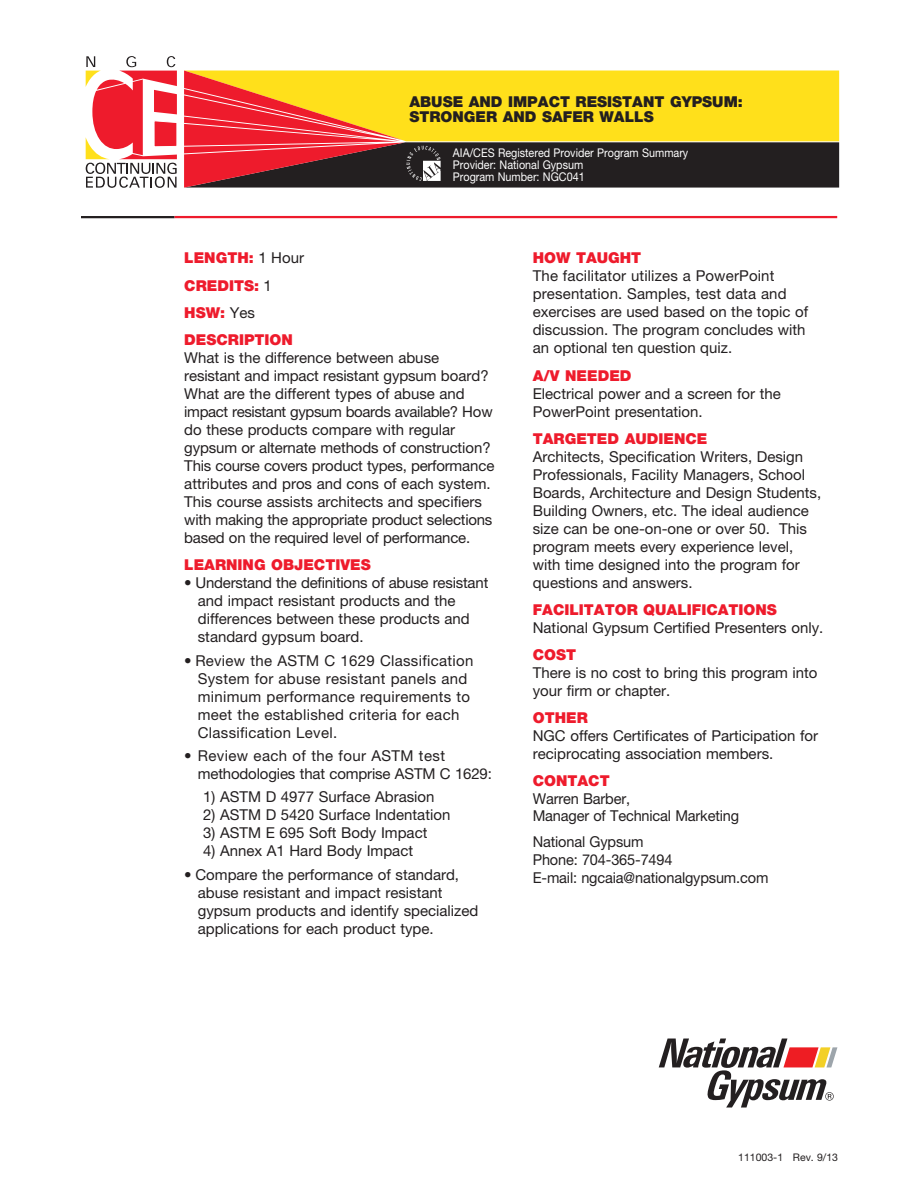
<style>
.page{position:relative;width:918px;height:1188px;background:#fff}
.page>*{position:absolute;margin:0;border:0;box-sizing:border-box;transform-origin:0 0}
.Copy{font:15px/18px "Helvetica Neue";color:#231f20}
.Copy-2{font:15px/18px "Helvetica Neue";letter-spacing:.02em;color:#231f20}
.Course_title{font:900 15px/15px "Helvetica Neue";color:#231f20}
.Copy-3{font:900 15px "Helvetica Neue";color:#ee1b2c}
.t1{font:12px "Helvetica Neue";color:#fff;scale:.9 1}
.t2{font:10.5px "Helvetica Neue";color:#231f20}
.s1{font-weight:400;color:#231f20}
.s2{font-weight:900;color:#ee1b2c}
</style>
<div class="page">
<svg style="left:86px;top:56px;width:91px;height:132px"></svg>
<svg style="left:659px;top:1039px;width:178px;height:69px"></svg>
<svg style="left:184px;top:71px;width:655px;height:117px;background:#b68526"></svg>
<hr style="left:174px;top:216px;width:663px;height:2px;background:#ee1b2c">
<hr style="left:81px;top:216px;width:93px;height:2px;background:#231f20">
<p class="Course_title" style="left:409px;top:94px;width:335px">ABUSE AND IMPACT RESISTANT GYPSUM:<br>STRONGER AND SAFER WALLS</p>
<p class="t1" style="left:453px;top:146px;width:263px">AIA/CES Registered Provider Program Summary</p>
<p class="t1" style="left:453px;top:158px;width:146px">Provider: National Gypsum</p>
<p class="t1" style="left:453px;top:170px;width:148px">Program Number: NGC041</p>
<p class="Copy-3" style="left:184px;top:249px;width:121px">LENGTH: <span class="s1">1 Hour</span></p>
<p class="Copy-3" style="left:184px;top:276px;width:89px">CREDITS: <span class="s1">1</span></p>
<p class="Copy-3" style="left:184px;top:303px;width:72px">HSW: <span class="s1">Yes</span></p>
<p class="Copy" style="left:184px;top:330px;width:312px"><span class="s2">DESCRIPTION<br></span>What is the difference between abuse resistant and impact resistant gypsum board?<br>What are the different types of abuse and impact resistant gypsum boards available? How do these products compare with regular gypsum or alternate methods of construction?<br>This course covers product types, performance attributes and pros and cons of each system.<br>This course assists architects and specifiers with making the appropriate product selections based on the required level of performance.</p>
<p class="Copy-3" style="left:184px;top:556px;width:188px">LEARNING OBJECTIVES</p>
<p class="Copy" style="left:198px;top:574px;width:292px;text-indent:-14px">• Understand the definitions of abuse resistant and impact resistant products and the differences between these products and standard gypsum board.</p>
<p class="Copy-2" style="left:198px;top:651px;width:277px;text-indent:-14px">• Review the ASTM C 1629 Classification System for abuse resistant panels and minimum performance requirements to meet the established criteria for each Classification Level.</p>
<p class="Copy" style="left:198px;top:746px;width:296px;text-indent:-14px">• Review each of the four ASTM test methodologies that comprise ASTM C 1629:</p>
<p class="Copy" style="left:203px;top:788px;width:233px">1) ASTM D 4977 Surface Abrasion</p>
<p class="Copy" style="left:203px;top:806px;width:249px">2) ASTM D 5420 Surface Indentation</p>
<p class="Copy" style="left:203px;top:824px;width:226px">3) ASTM E 695 Soft Body Impact</p>
<p class="Copy" style="left:203px;top:842px;width:211px">4) Annex A1 Hard Body Impact</p>
<p class="Copy" style="left:198px;top:865px;width:282px;text-indent:-14px">• Compare the performance of standard, abuse resistant and impact resistant gypsum products and identify specialized applications for each product type.</p>
<p class="Copy" style="left:533px;top:249px;width:277px"><span class="s2">HOW TAUGHT<br></span>The facilitator utilizes a PowerPoint presentation. Samples, test data and exercises are used based on the topic of discussion. The program concludes with an optional ten question quiz.</p>
<p class="Copy" style="left:533px;top:366px;width:250px"><span class="s2">A/V NEEDED<br></span>Electrical power and a screen for the<br>PowerPoint presentation.</p>
<p class="Copy" style="left:533px;top:429px;width:290px"><span class="s2">TARGETED AUDIENCE<br></span>Architects, Specification Writers, Design Professionals, Facility Managers, School Boards, Architecture and Design Students, Building Owners, etc. The ideal audience size can be one-on-one or over 50. This program meets every experience level, with time designed into the program for questions and answers.</p>
<p class="Copy" style="left:533px;top:600px;width:292px"><span class="s2">FACILITATOR QUALIFICATIONS<br></span>National Gypsum Certified Presenters only.</p>
<p class="Copy" style="left:533px;top:646px;width:286px"><span class="s2">COST<br></span>There is no cost to bring this program into your firm or chapter.</p>
<p class="Copy" style="left:533px;top:709px;width:287px"><span class="s2">OTHER<br></span>NGC offers Certificates of Participation for reciprocating association members.</p>
<p class="Copy" style="left:533px;top:772px;width:208px;line-height:17.2px"><span class="s2">CONTACT<br></span>Warren Barber,<br>Manager of Technical Marketing</p>
<p class="Copy" style="left:533px;top:833px;width:237px">National Gypsum<br>Phone: 704-365-7494<br>E-mail: ngcaia@nationalgypsum.com</p>
<p class="t2" style="left:738px;top:1151px;width:101px">111003-1 Rev. 9/13</p>
</div>
